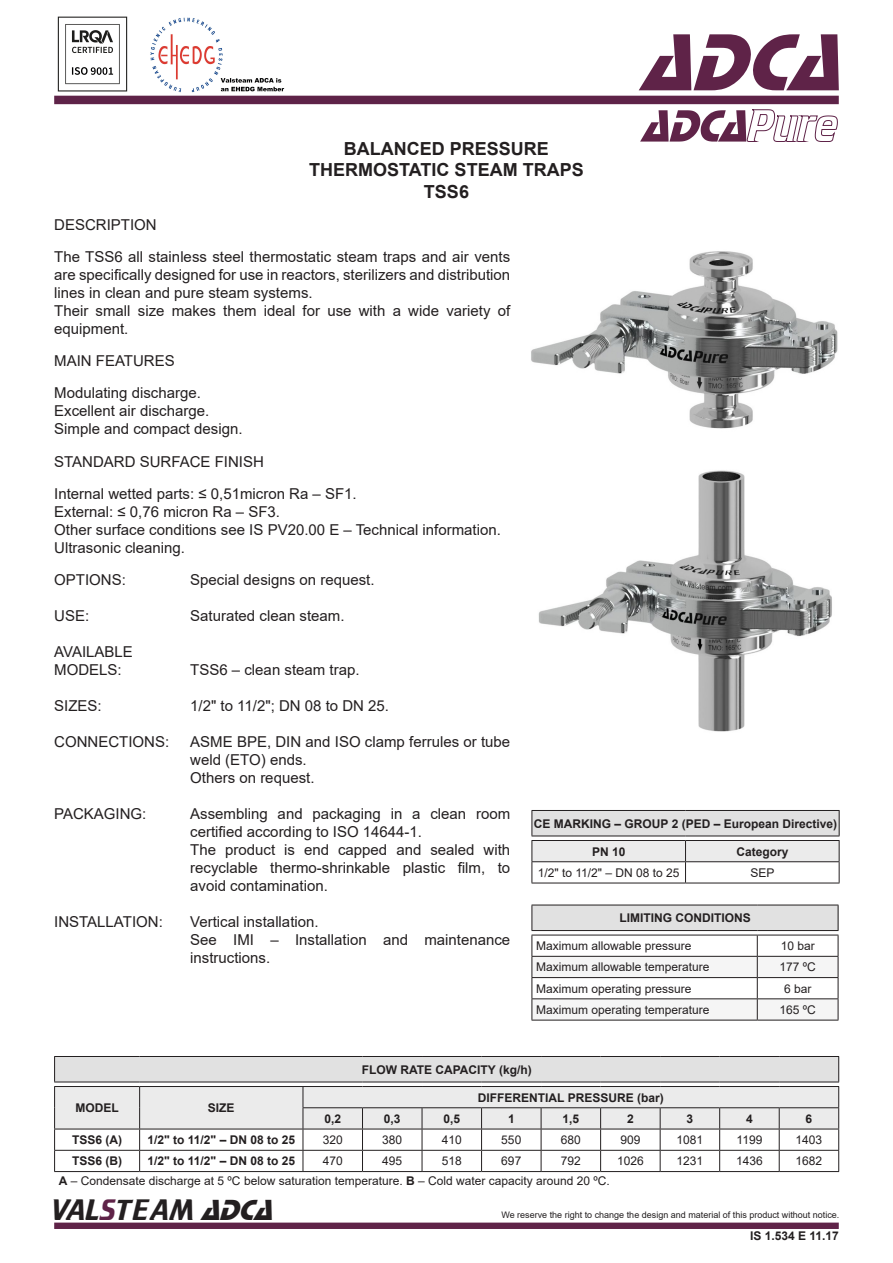
<style>
.page{position:relative;width:893px;height:1263px;background:#fff}
.page>*{position:absolute;margin:0;border:0;box-sizing:border-box;transform-origin:0 0}
.t1{font:italic 84px "Stop D";color:#5f2348}
.t2{font:30px "Trekker";color:#231f20}
.t3{font:700 18px "Arial";color:#231f20}
.t4{font:15px/18px "Arial";color:#231f20}
.Estilo_de_parágrafo{font:12px "Arial";color:#231f20}
.t5{font:700 12px "Arial";color:#231f20}
.t6{font:9px "Arial";color:#231f20}
.s1{font-weight:700}
.s2{color:#5f2348}
.s3{font-family:"Stop D";font-style:italic}
</style>
<div class="page">
<div style="left:54px;top:96px;width:785px;height:8px;background:#5e2348"></div>
<div style="left:54px;top:1222px;width:785px;height:7px;background:#5f2348;border:2px solid #5f2348"></div>
<img style="left:57px;top:16px;width:71px;height:76px">
<svg style="left:640px;top:110px;width:198px;height:32px"></svg>
<img style="left:150px;top:17px;width:135px;height:75px">
<img style="left:531px;top:251px;width:307px;height:178px">
<hr style="left:54px;top:1056px;width:86px;height:1px;background:#231f20">
<hr style="left:140px;top:1056px;width:163px;height:1px;background:#231f20">
<hr style="left:303px;top:1056px;width:59px;height:1px;background:#231f20">
<hr style="left:362px;top:1056px;width:60px;height:1px;background:#231f20">
<hr style="left:422px;top:1056px;width:60px;height:1px;background:#231f20">
<hr style="left:482px;top:1056px;width:59px;height:1px;background:#231f20">
<hr style="left:541px;top:1056px;width:60px;height:1px;background:#231f20">
<hr style="left:601px;top:1056px;width:59px;height:1px;background:#231f20">
<hr style="left:660px;top:1056px;width:60px;height:1px;background:#231f20">
<hr style="left:720px;top:1056px;width:59px;height:1px;background:#231f20">
<hr style="left:779px;top:1056px;width:60px;height:1px;background:#231f20">
<svg style="left:54px;top:1057px;width:785px;height:114px"></svg>
<hr style="left:54px;top:1171px;width:86px;height:1px;background:#231f20">
<hr style="left:140px;top:1171px;width:163px;height:1px;background:#231f20">
<hr style="left:303px;top:1171px;width:59px;height:1px;background:#231f20">
<hr style="left:362px;top:1171px;width:60px;height:1px;background:#231f20">
<hr style="left:422px;top:1171px;width:60px;height:1px;background:#231f20">
<hr style="left:482px;top:1171px;width:59px;height:1px;background:#231f20">
<hr style="left:541px;top:1171px;width:60px;height:1px;background:#231f20">
<hr style="left:601px;top:1171px;width:59px;height:1px;background:#231f20">
<hr style="left:660px;top:1171px;width:60px;height:1px;background:#231f20">
<hr style="left:720px;top:1171px;width:59px;height:1px;background:#231f20">
<hr style="left:779px;top:1171px;width:60px;height:1px;background:#231f20">
<img style="left:538px;top:470px;width:294px;height:262px">
<svg style="left:531px;top:905px;width:308px;height:115px"></svg>
<hr style="left:531px;top:1020px;width:226px;height:1px;background:#231f20">
<hr style="left:757px;top:1020px;width:81px;height:1px;background:#231f20">
<hr style="left:531px;top:883px;width:154px;height:1px;background:#231f20">
<hr style="left:685px;top:883px;width:154px;height:1px;background:#231f20">
<hr style="left:531px;top:810px;width:154px;height:1px;background:#231f20">
<hr style="left:685px;top:810px;width:154px;height:1px;background:#231f20">
<svg style="left:531px;top:811px;width:309px;height:72px"></svg>
<hr style="left:531px;top:861px;width:154px;height:1px;background:#231f20">
<hr style="left:685px;top:861px;width:154px;height:1px;background:#231f20">
<p class="t4" style="left:54px;top:216px;width:104px">DESCRIPTION</p>
<p class="t3" style="left:344px;top:136px;width:207px">BALANCED PRESSURE</p>
<p class="t3" style="left:309px;top:157px;width:276px">THERMOSTATIC STEAM TRAPS</p>
<p class="t3" style="left:424px;top:179px;width:47px">TSS6</p>
<p class="t4" style="left:54px;top:248px;width:458px;text-align:justify">The TSS6 all stainless steel thermostatic steam traps and air vents are specifically designed for use in reactors, sterilizers and distribution lines in clean and pure steam systems.</p>
<p class="t4" style="left:54px;top:302px;width:458px">Their small size makes them ideal for use with a wide variety of equipment.</p>
<p class="t4" style="left:54px;top:352px;width:122px">MAIN FEATURES</p>
<p class="t4" style="left:54px;top:384px;width:148px">Modulating discharge.</p>
<p class="t4" style="left:54px;top:402px;width:157px">Excellent air discharge.</p>
<p class="t4" style="left:54px;top:420px;width:190px">Simple and compact design.</p>
<p class="t4" style="left:54px;top:452px;width:211px">STANDARD SURFACE FINISH</p>
<p class="t4" style="left:54px;top:484px;width:304px">Internal wetted parts: ≤ 0,51micron Ra – SF1.</p>
<p class="t4" style="left:54px;top:502px;width:227px">External: ≤ 0,76 micron Ra – SF3.</p>
<p class="t4" style="left:54px;top:520px;width:448px">Other surface conditions see IS PV20.00 E – Technical information.</p>
<p class="t4" style="left:54px;top:538px;width:132px">Ultrasonic cleaning.</p>
<h1 class="t1" style="left:640px;top:14px;width:227px">ADCA</h1>
<p class="t4" style="left:54px;top:571px;width:73px">OPTIONS:</p>
<p class="t4" style="left:54px;top:607px;width:37px">USE:</p>
<p class="t4" style="left:54px;top:643px;width:80px">AVAILABLE</p>
<p class="t4" style="left:54px;top:661px;width:69px">MODELS:</p>
<p class="t4" style="left:54px;top:697px;width:49px">SIZES:</p>
<p class="t4" style="left:54px;top:733px;width:117px">CONNECTIONS:</p>
<p class="t4" style="left:54px;top:805px;width:94px">PACKAGING:</p>
<p class="t4" style="left:54px;top:913px;width:110px">INSTALLATION:</p>
<p class="t4" style="left:190px;top:571px;width:186px">Special designs on request.</p>
<p class="t4" style="left:190px;top:607px;width:156px">Saturated clean steam.</p>
<p class="t4" style="left:190px;top:661px;width:171px">TSS6 – clean steam trap.</p>
<p class="t4" style="left:190px;top:697px;width:200px">1/2" to 11/2"; DN 08 to DN 25.</p>
<p class="t4" style="left:190px;top:733px;width:321px">ASME BPE, DIN and ISO clamp ferrules or tube weld (ETO) ends.</p>
<p class="t4" style="left:190px;top:769px;width:126px">Others on request.</p>
<p class="t4" style="left:190px;top:805px;width:321px">Assembling and packaging in a clean room certified according to ISO 14644-1.</p>
<p class="t4" style="left:190px;top:841px;width:321px;text-align:justify">The product is end capped and sealed with recyclable thermo-shrinkable plastic film, to avoid contamination.</p>
<p class="t4" style="left:190px;top:913px;width:130px">Vertical installation.</p>
<p class="t4" style="left:190px;top:931px;width:321px">See IMI – Installation and maintenance instructions.</p>
<p class="t5" style="left:534px;top:815px;width:305px">CE MARKING – GROUP 2 (PED – European Directive)</p>
<p class="t5" style="left:592px;top:843px;width:35px">PN 10</p>
<p class="t5" style="left:736px;top:843px;width:54px">Category</p>
<p class="Estilo_de_parágrafo" style="left:538px;top:864px;width:143px">1/2" to 11/2" – DN 08 to 25</p>
<p class="Estilo_de_parágrafo" style="left:750px;top:864px;width:26px">SEP</p>
<p class="t5" style="left:619px;top:909px;width:133px">LIMITING CONDITIONS</p>
<p class="Estilo_de_parágrafo" style="left:536px;top:937px;width:157px">Maximum allowable pressure</p>
<p class="Estilo_de_parágrafo" style="left:781px;top:937px;width:36px">10 bar</p>
<p class="Estilo_de_parágrafo" style="left:536px;top:959px;width:175px">Maximum allowable temperature</p>
<p class="Estilo_de_parágrafo" style="left:779px;top:959px;width:38px">177 ºC</p>
<p class="Estilo_de_parágrafo" style="left:536px;top:980px;width:157px">Maximum operating pressure</p>
<p class="Estilo_de_parágrafo" style="left:784px;top:980px;width:29px">6 bar</p>
<p class="Estilo_de_parágrafo" style="left:536px;top:1001px;width:175px">Maximum operating temperature</p>
<p class="Estilo_de_parágrafo" style="left:779px;top:1001px;width:38px">165 ºC</p>
<p class="t5" style="left:362px;top:1061px;width:171px">FLOW RATE CAPACITY (kg/h)</p>
<p class="t5" style="left:76px;top:1099px;width:45px">MODEL</p>
<p class="t5" style="left:208px;top:1099px;width:28px">SIZE</p>
<p class="t5" style="left:478px;top:1089px;width:187px">DIFFERENTIAL PRESSURE (bar)</p>
<p class="t5" style="left:324px;top:1110px;width:18px">0,2</p>
<p class="t5" style="left:384px;top:1110px;width:18px">0,3</p>
<p class="t5" style="left:443px;top:1110px;width:18px">0,5</p>
<p class="t5" style="left:508px;top:1110px;width:8px">1</p>
<p class="t5" style="left:562px;top:1110px;width:18px">1,5</p>
<p class="t5" style="left:627px;top:1110px;width:8px">2</p>
<p class="t5" style="left:687px;top:1110px;width:8px">3</p>
<p class="t5" style="left:746px;top:1110px;width:8px">4</p>
<p class="t5" style="left:806px;top:1110px;width:8px">6</p>
<p class="t5" style="left:72px;top:1131px;width:52px">TSS6 (A)</p>
<p class="t5" style="left:148px;top:1131px;width:149px">1/2" to 11/2" – DN 08 to 25</p>
<p class="Estilo_de_parágrafo" style="left:323px;top:1131px;width:22px">320</p>
<p class="Estilo_de_parágrafo" style="left:382px;top:1131px;width:22px">380</p>
<p class="Estilo_de_parágrafo" style="left:442px;top:1131px;width:22px">410</p>
<p class="Estilo_de_parágrafo" style="left:501px;top:1131px;width:22px">550</p>
<p class="Estilo_de_parágrafo" style="left:561px;top:1131px;width:22px">680</p>
<p class="Estilo_de_parágrafo" style="left:620px;top:1131px;width:22px">909</p>
<p class="Estilo_de_parágrafo" style="left:677px;top:1131px;width:28px">1081</p>
<p class="Estilo_de_parágrafo" style="left:736px;top:1131px;width:27px">1199</p>
<p class="Estilo_de_parágrafo" style="left:796px;top:1131px;width:28px">1403</p>
<p class="t5" style="left:72px;top:1152px;width:52px">TSS6 (B)</p>
<p class="t5" style="left:148px;top:1152px;width:149px">1/2" to 11/2" – DN 08 to 25</p>
<p class="Estilo_de_parágrafo" style="left:323px;top:1153px;width:22px">470</p>
<p class="Estilo_de_parágrafo" style="left:382px;top:1153px;width:22px">495</p>
<p class="Estilo_de_parágrafo" style="left:442px;top:1153px;width:22px">518</p>
<p class="Estilo_de_parágrafo" style="left:501px;top:1153px;width:22px">697</p>
<p class="Estilo_de_parágrafo" style="left:561px;top:1153px;width:22px">792</p>
<p class="Estilo_de_parágrafo" style="left:617px;top:1153px;width:28px">1026</p>
<p class="Estilo_de_parágrafo" style="left:677px;top:1153px;width:28px">1231</p>
<p class="Estilo_de_parágrafo" style="left:736px;top:1153px;width:28px">1436</p>
<p class="Estilo_de_parágrafo" style="left:796px;top:1153px;width:28px">1682</p>
<p class="Estilo_de_parágrafo" style="left:59px;top:1172px;width:553px"><span class="s1">A</span> – Condensate discharge at 5 ºC below saturation temperature. <span class="s1">B</span> – Cold water capacity around 20 ºC.</p>
<p class="t2" style="left:51px;top:1193px;width:232px">VAL<span class="s2">S</span>TEAM <span class="s3">ADCA</span></p>
<p class="t6" style="left:501px;top:1209px;width:340px">We reserve the right to change the design and material of this product without notice.</p>
<p class="t5" style="left:750px;top:1227px;width:90px">IS 1.534 E 11.17</p>
</div>
